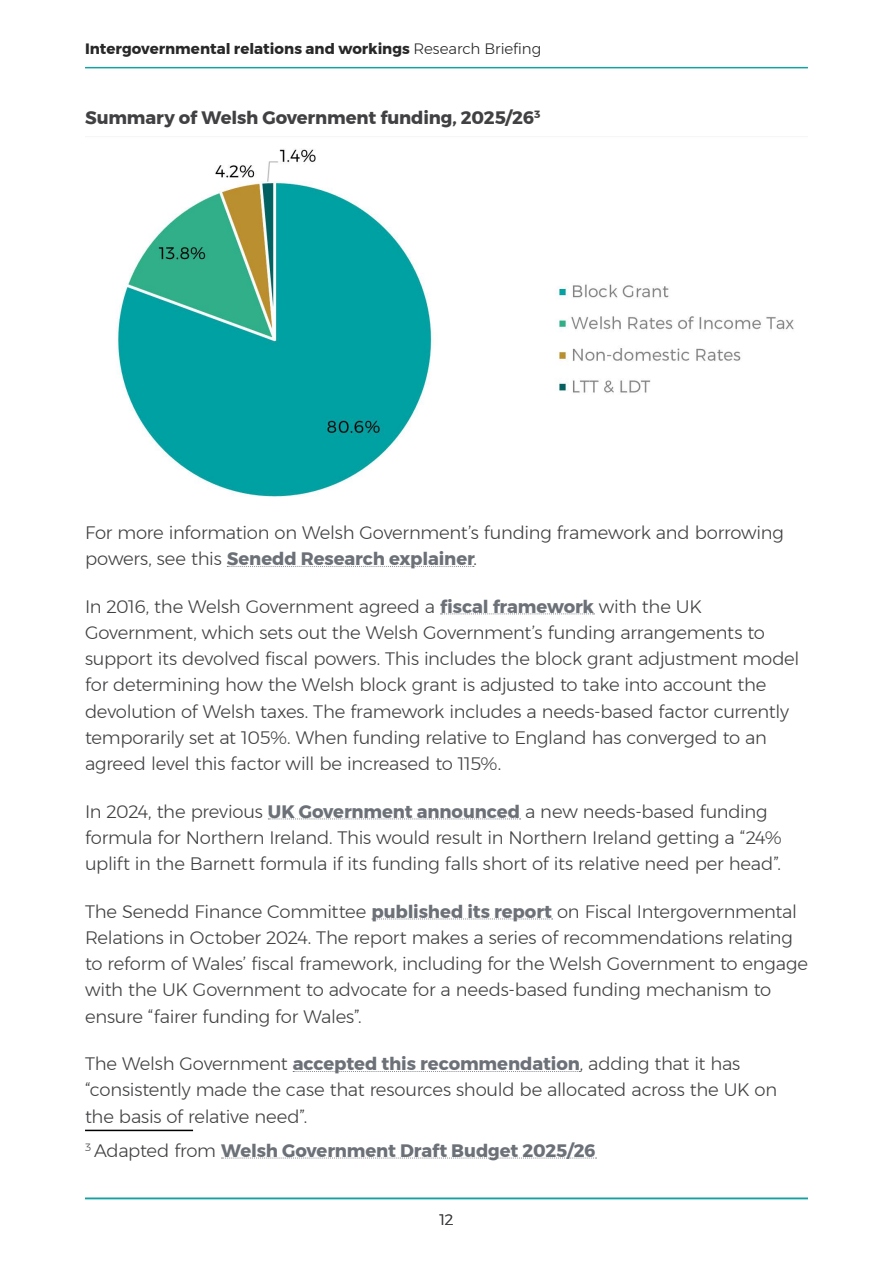
<style>
.page{position:relative;width:893px;height:1263px;background:#fff}
.page>*{position:absolute;margin:0;border:0;box-sizing:border-box;transform-origin:0 0}
.t1{font:300 18px/26.2px "Montserrat";letter-spacing:-.015em;color:#414042}
.t2{font:700 18px "Montserrat";letter-spacing:-.01em;color:#6c7077}
.t3{font:700 18px "Montserrat";letter-spacing:-.01em;color:#414042}
.t4{font:700 15px "Montserrat";color:#292829}
.t5{font:300 15px "Montserrat";color:#414042}
.s1{font-weight:300}
.s2{font-weight:700;color:#6c7077}
.s3{font-weight:300;color:#414042}
</style>
<div class="page">
<svg style="left:227px;top:566px;width:247px;height:1px"></svg>
<svg style="left:441px;top:613px;width:153px;height:1px"></svg>
<svg style="left:268px;top:818px;width:253px;height:1px"></svg>
<svg style="left:372px;top:918px;width:181px;height:1px"></svg>
<svg style="left:293px;top:1071px;width:287px;height:1px"></svg>
<hr style="left:85px;top:1130px;width:108px;height:1px;background:#000">
<svg style="left:221px;top:1157px;width:375px;height:1px"></svg>
<img style="left:117px;top:149px;width:677px;height:348px">
<hr style="left:85px;top:1198px;width:723px;height:1px;background:#15a1a2">
<hr style="left:85px;top:67px;width:723px;height:1px;background:#15a1a2">
<p class="t4" style="left:85px;top:37px;width:458px">Intergovernmental relations and workings <span class="s1">Research Briefing</span></p>
<p class="t3" style="left:85px;top:103px;width:457px">Summary of Welsh Government funding, 2025/26<sup>3</sup></p>
<p class="t1" style="left:85px;top:519px;width:700px">For more information on Welsh Government’s funding framework and borrowing powers, see this <span class="s2">Senedd Research explainer</span>.</p>
<p class="t1" style="left:85px;top:593px;width:716px">In 2016, the Welsh Government agreed a <span class="s2">fiscal framework</span> with the UK Government, which sets out the Welsh Government’s funding arrangements to support its devolved fiscal powers. This includes the block grant adjustment model for determining how the Welsh block grant is adjusted to take into account the devolution of Welsh taxes. The framework includes a needs-based factor currently temporarily set at 105%. When funding relative to England has converged to an agreed level this factor will be increased to 115%.</p>
<p class="t1" style="left:85px;top:798px;width:698px">In 2024, the previous <span class="s2">UK Government announced</span> a new needs-based funding formula for Northern Ireland. This would result in Northern Ireland getting a “24% uplift in the Barnett formula if its funding falls short of its relative need per head”.</p>
<p class="t1" style="left:85px;top:898px;width:724px">The Senedd Finance Committee <span class="s2">published its report</span> on Fiscal Intergovernmental Relations in October 2024. The report makes a series of recommendations relating to reform of Wales’ fiscal framework, including for the Welsh Government to engage with the UK Government to advocate for a needs-based funding mechanism to ensure “fairer funding for Wales”.</p>
<p class="t1" style="left:85px;top:1050px;width:694px">The Welsh Government <span class="s2">accepted this recommendation</span>, adding that it has “consistently made the case that resources should be allocated across the UK on the basis of relative need”.</p>
<p class="t2" style="left:85px;top:1136px;width:512px"><sup>3</sup> <span class="s3">Adapted from</span> Welsh Government Draft Budget 2025/26</p>
<p class="t5" style="left:440px;top:1208px;width:15px">12</p>
</div>
